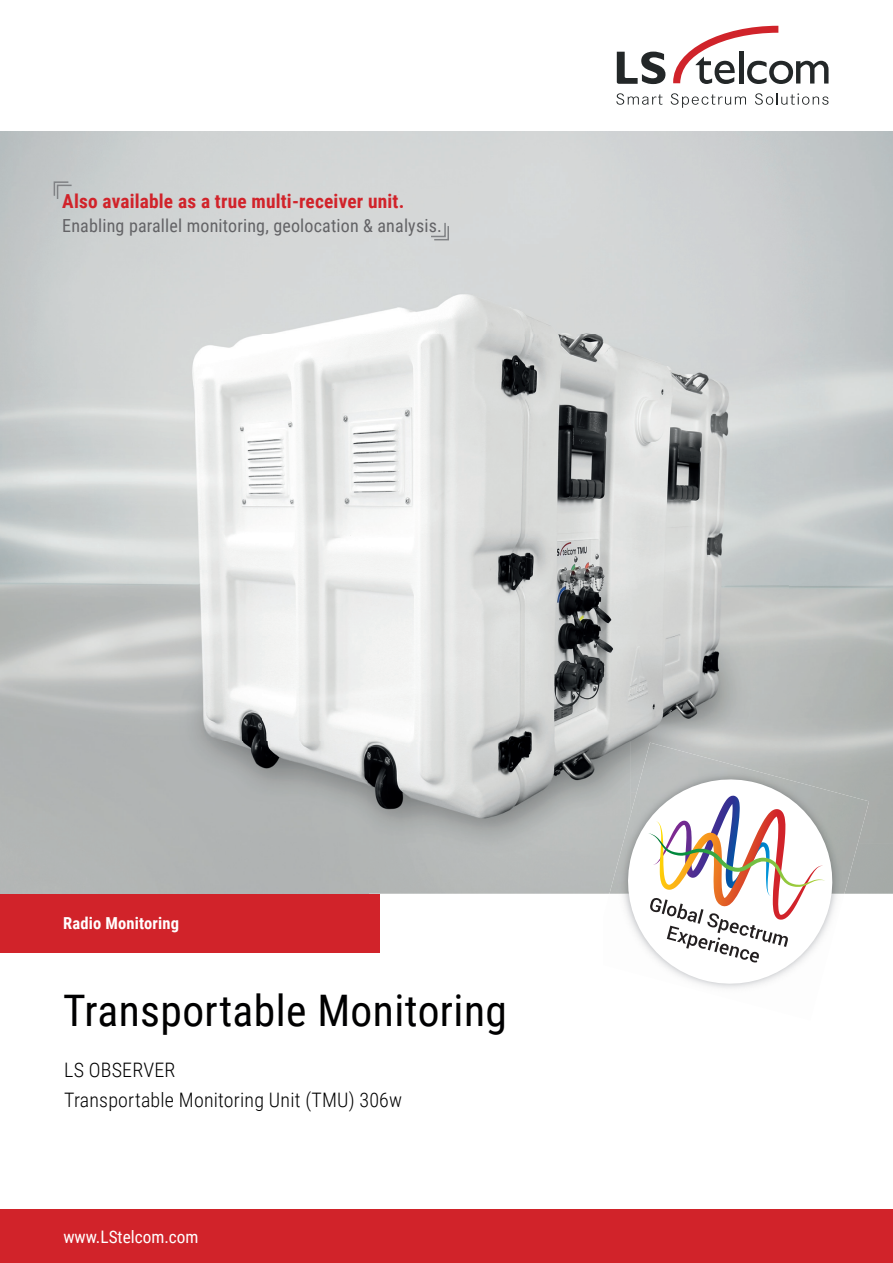
<style>
.page{position:relative;width:893px;height:1263px;background:#fff}
.page>*{position:absolute;margin:0;border:0;box-sizing:border-box;transform-origin:0 0}
.t1{font:43.5px "Roboto Condensed";letter-spacing:.01em;color:#000001}
.t2{font:300 19.95px/30px "Roboto Condensed";letter-spacing:.01em;color:#000001}
.t3{font:700 19.35px "Roboto Condensed";letter-spacing:.01em;color:#d1232a}
.t4{font:18px "Roboto Condensed";letter-spacing:.01em;color:#636366}
.t5{font:17.25px "Roboto Condensed";color:#fff}
.t6{font:700 16.5px "Roboto Condensed";letter-spacing:.01em;color:#fff}
</style>
<div class="page">
<svg style="left:673px;top:26px;width:155px;height:58px"></svg>
<svg style="left:617px;top:52px;width:48px;height:32px"></svg>
<svg style="left:616px;top:93px;width:46px;height:12px"></svg>
<svg style="left:671px;top:93px;width:75px;height:15px"></svg>
<svg style="left:755px;top:93px;width:73px;height:12px"></svg>
<img style="left:0;top:132px;width:788px;height:609px">
<img style="left:0;top:741px;width:630px;height:153px">
<img style="left:609px;top:743px;width:260px;height:151px">
<svg style="left:617px;top:768px;width:226px;height:221px"></svg>
<svg style="left:648px;top:796px;width:177px;height:166px"></svg>
<div style="left:0;top:894px;width:380px;height:58px;background:#d1232a"></div>
<div style="left:0;top:1210px;width:893px;height:53px;background:#d1232a"></div>
<svg style="left:429px;top:221px;width:21px;height:20px"></svg>
<svg style="left:53px;top:181px;width:20px;height:19px"></svg>
<p class="t3" style="left:62px;top:188px;width:344px">Also available as a true multi-receiver unit.</p>
<p class="t4" style="left:62px;top:213px;width:381px">Enabling parallel monitoring, geolocation &amp; analysis.</p>
<p class="t6" style="left:63px;top:911px;width:117px">Radio Monitoring</p>
<h1 class="t1" style="left:63px;top:980px;width:445px">Transportable Monitoring</h1>
<p class="t2" style="left:64px;top:1054px;width:339px">LS OBSERVER<br>Transportable Monitoring Unit (TMU) 306w</p>
<p class="t5" style="left:63px;top:1225px;width:137px">www.LStelcom.com</p>
</div>
